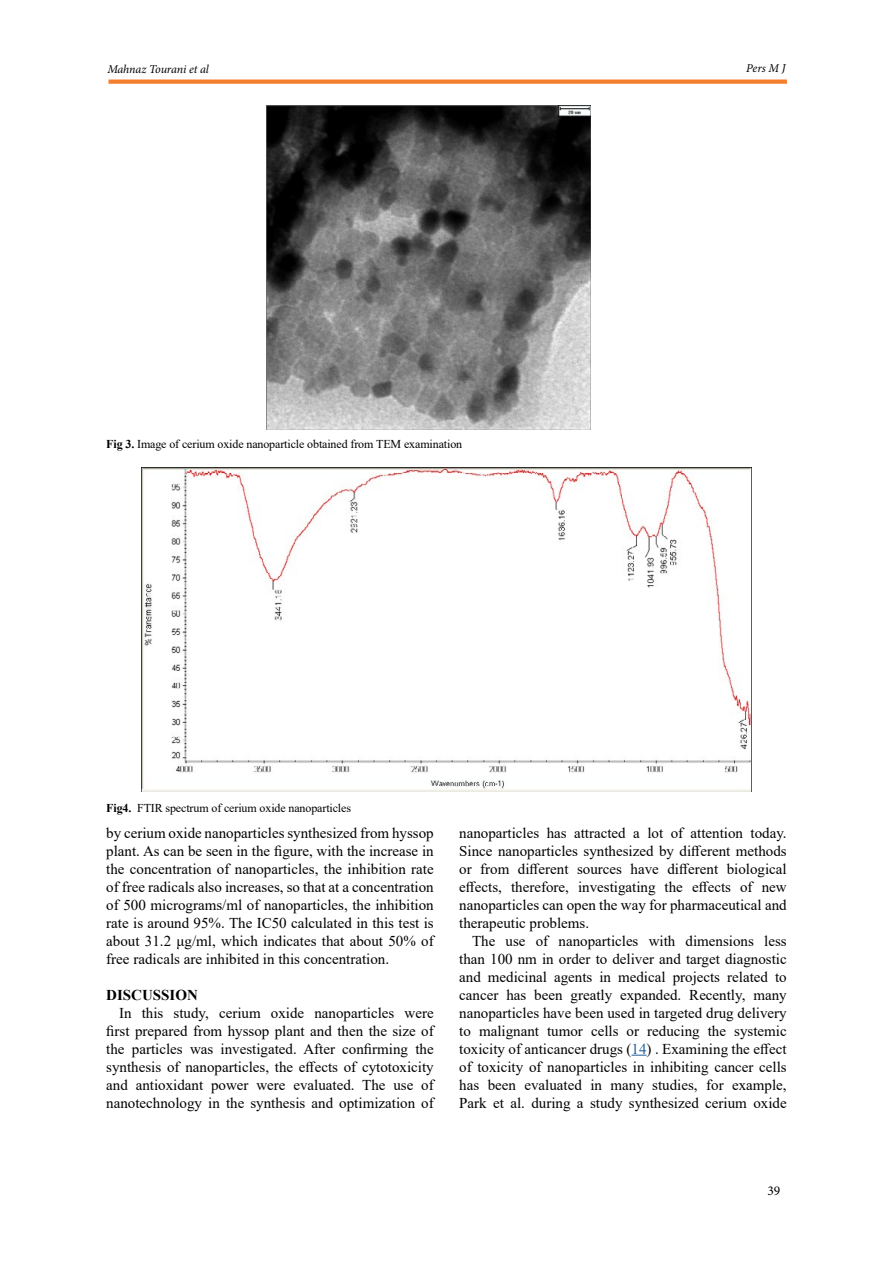
<style>
.page{position:relative;width:893px;height:1263px;background:#fff}
.page>*{position:absolute;margin:0;border:0;box-sizing:border-box;transform-origin:0 0}
.t1{font:15px/18px "Times New Roman";color:#000;text-align:justify}
.t2{font:700 15px "Times New Roman";color:#000}
.t3{font:13.5px "Minion Pro";color:#000}
.t4{font:12px "Times New Roman";letter-spacing:-.01em;color:#000}
.t5{font:italic 12px "Minion Pro";letter-spacing:-.01em;color:#000}
.s1{font-weight:700}
.s2{color:#215e9e}
</style>
<div class="page">
<svg style="left:108px;top:80px;width:679px;height:4px;background:#f5863b"></svg>
<svg style="left:632px;top:1055px;width:15px;height:1px"></svg>
<img style="left:266px;top:105px;width:324px;height:324px">
<img style="left:142px;top:468px;width:609px;height:324px">
<p class="t5" style="left:107px;top:61px;width:103px">Mahnaz Tourani et al</p>
<p class="t5" style="left:746px;top:60px;width:41px">Pers M J</p>
<p class="t4" style="left:106px;top:436px;width:357px"><span class="s1">Fig 3.</span> Image of cerium oxide nanoparticle obtained from TEM examination</p>
<p class="t4" style="left:106px;top:799px;width:246px"><span class="s1">Fig4.</span> FTIR spectrum of cerium oxide nanoparticles</p>
<p class="t1" style="left:106px;top:823px;width:329px">by cerium oxide nanoparticles synthesized from hyssop plant. As can be seen in the figure, with the increase in the concentration of nanoparticles, the inhibition rate of free radicals also increases, so that at a concentration of 500 micrograms/ml of nanoparticles, the inhibition rate is around 95%. The IC50 calculated in this test is about 31.2 μg/ml, which indicates that about 50% of free radicals are inhibited in this concentration.</p>
<p class="t2" style="left:106px;top:984px;width:93px">DISCUSSION</p>
<p class="t1" style="left:106px;top:1003px;width:329px;text-indent:13px">In this study, cerium oxide nanoparticles were first prepared from hyssop plant and then the size of the particles was investigated. After confirming the synthesis of nanoparticles, the effects of cytotoxicity and antioxidant power were evaluated. The use of nanotechnology in the synthesis and optimization of</p>
<p class="t1" style="left:459px;top:823px;width:329px">nanoparticles has attracted a lot of attention today.<br>Since nanoparticles synthesized by different methods or from different sources have different biological effects, therefore, investigating the effects of new nanoparticles can open the way for pharmaceutical and therapeutic problems.</p>
<p class="t1" style="left:459px;top:931px;width:329px;text-indent:13px">The use of nanoparticles with dimensions less than 100 nm in order to deliver and target diagnostic and medicinal agents in medical projects related to cancer has been greatly expanded. Recently, many nanoparticles have been used in targeted drug delivery to malignant tumor cells or reducing the systemic toxicity of anticancer drugs (<span class="s2">14</span>) . Examining the effect of toxicity of nanoparticles in inhibiting cancer cells has been evaluated in many studies, for example, Park et al. during a study synthesized cerium oxide</p>
<p class="t3" style="left:767px;top:1181px;width:14px">39</p>
</div>
